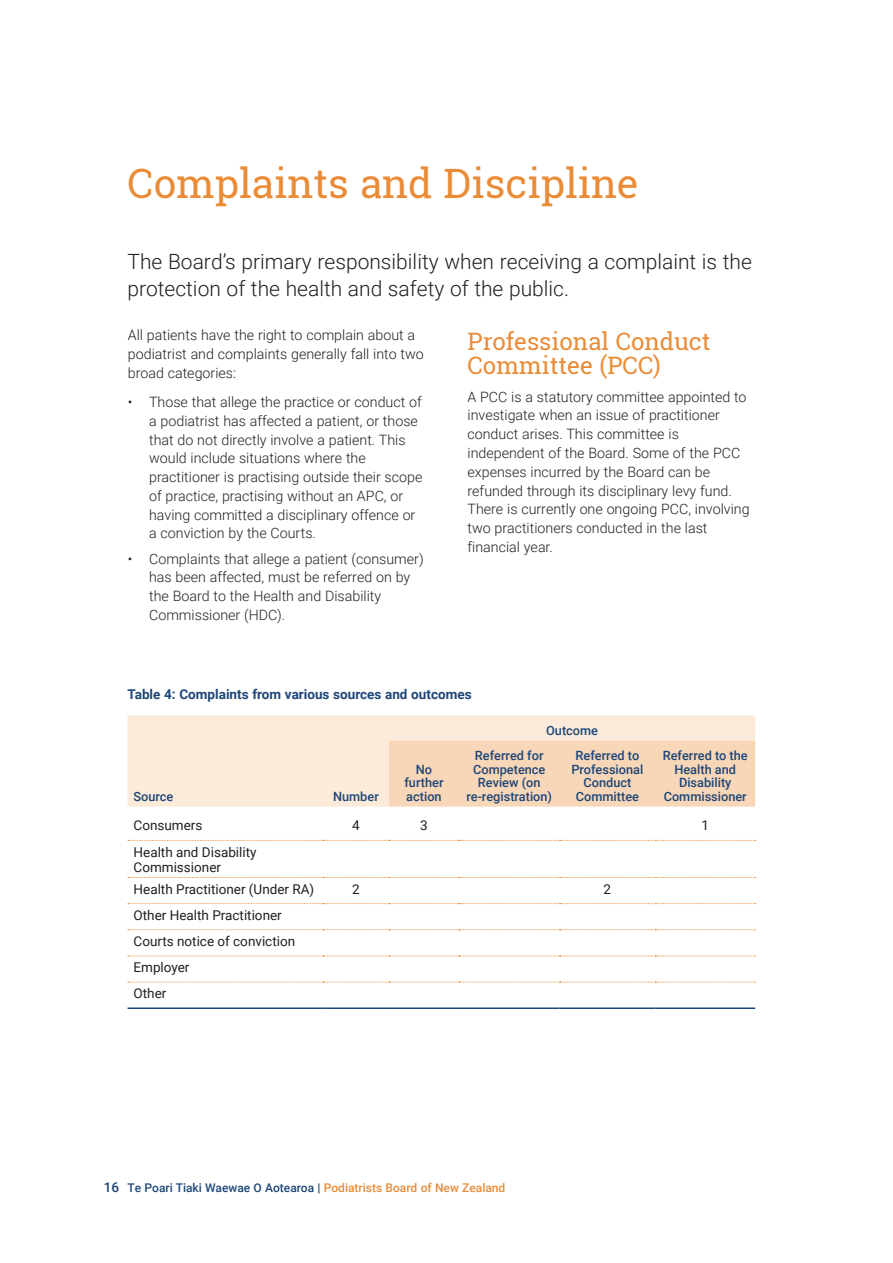
<style>
.page{position:relative;width:893px;height:1263px;background:#fff}
.page>*{position:absolute;margin:0;border:0;box-sizing:border-box;transform-origin:0 0}
.t1{font:40.5px "Roboto Slab";color:#ea8c37}
.t2{font:24px/24px "Roboto Slab";color:#ea8c37}
.t3{font:300 21px/27px "Roboto";color:#231f20}
.t4{font:300 14.25px/18.8px "Roboto";color:#231f20}
.t5{font:13.5px/26.1px "Roboto";color:#231f20}
.t6{font:700 13.5px "Roboto";color:#1e4677}
.t7{font:500 12.75px/13.5px "Roboto";color:#1e4677;text-align:center}
.t8{font:500 12px "Roboto";color:#ea8c37}
.s1{font-size:13.5px;color:#1e4677}
.s2{color:#1e4677}
.s3{font-weight:700;color:#1e4677}
</style>
<div class="page">
<div style="left:128px;top:715px;width:627px;height:92px;background:#fcebd9"></div>
<div style="left:389px;top:741px;width:366px;height:66px;background:#f8d7b8"></div>
<svg style="left:128px;top:877px;width:628px;height:1px"></svg>
<svg style="left:128px;top:903px;width:628px;height:1px"></svg>
<svg style="left:128px;top:929px;width:628px;height:1px"></svg>
<svg style="left:128px;top:955px;width:628px;height:1px"></svg>
<svg style="left:128px;top:982px;width:628px;height:1px"></svg>
<svg style="left:128px;top:840px;width:628px;height:1px"></svg>
<hr style="left:128px;top:1007px;width:195px;height:2px;background:#1e4677">
<hr style="left:323px;top:1007px;width:66px;height:2px;background:#1e4677">
<hr style="left:389px;top:1007px;width:70px;height:2px;background:#1e4677">
<hr style="left:459px;top:1007px;width:101px;height:2px;background:#1e4677">
<hr style="left:560px;top:1007px;width:95px;height:2px;background:#1e4677">
<hr style="left:655px;top:1007px;width:100px;height:2px;background:#1e4677">
<h1 class="t1" style="left:128px;top:155px;width:513px">Complaints and Discipline</h1>
<h3 class="t3" style="left:128px;top:247px;width:626px">The Board’s primary responsibility when receiving a complaint is the protection of the health and safety of the public.</h3>
<p class="t4" style="left:128px;top:325px;width:297px">All patients have the right to complain about a podiatrist and complaints generally fall into two broad categories:</p>
<p class="t4" style="left:149px;top:392px;width:275px;text-indent:-21px">• Those that allege the practice or conduct of a podiatrist has affected a patient, or those that do not directly involve a patient. This would include situations where the practitioner is practising outside their scope of practice, practising without an APC, or having committed a disciplinary offence or a conviction by the Courts.</p>
<p class="t4" style="left:149px;top:549px;width:276px;text-indent:-21px">• Complaints that allege a patient (consumer) has been affected, must be referred on by the Board to the Health and Disability Commissioner (HDC).</p>
<h2 class="t2" style="left:467px;top:329px;width:245px">Professional Conduct<br>Committee (PCC)</h2>
<p class="t4" style="left:467px;top:387px;width:284px">A PCC is a statutory committee appointed to investigate when an issue of practitioner conduct arises. This committee is independent of the Board. Some of the PCC expenses incurred by the Board can be refunded through its disciplinary levy fund.<br>There is currently one ongoing PCC, involving two practitioners conducted in the last financial year.</p>
<p class="t6" style="left:128px;top:684px;width:346px">Table 4: Complaints from various sources and outcomes</p>
<p class="t7" style="left:546px;top:723px;width:53px">Outcome</p>
<p class="t7" style="left:134px;top:789px;width:41px">Source</p>
<p class="t7" style="left:333px;top:789px;width:47px">Number</p>
<p class="t7" style="left:404px;top:762px;width:41px">No further action</p>
<p class="t7" style="left:466px;top:748px;width:87px">Referred for<br>Competence<br>Review (on re-registration)</p>
<p class="t7" style="left:571px;top:748px;width:73px">Referred to<br>Professional<br>Conduct<br>Committee</p>
<p class="t7" style="left:663px;top:748px;width:86px">Referred to the<br>Health and<br>Disability<br>Commissioner</p>
<p class="t5" style="left:134px;top:811px;width:70px">Consumers</p>
<p class="t5" style="left:352px;top:811px;width:9px">4</p>
<p class="t5" style="left:420px;top:811px;width:9px">3</p>
<p class="t5" style="left:701px;top:811px;width:9px">1</p>
<p class="t5" style="left:134px;top:844px;width:125px;line-height:15px">Health and Disability<br>Commissioner</p>
<p class="t5" style="left:134px;top:875px;width:182px">Health Practitioner (Under RA)</p>
<p class="t5" style="left:352px;top:875px;width:9px">2</p>
<p class="t5" style="left:604px;top:875px;width:9px">2</p>
<p class="t5" style="left:134px;top:901px;width:163px">Other Health Practitioner<br>Courts notice of conviction<br>Employer<br>Other</p>
<p class="t8" style="left:104px;top:1179px;width:403px"><span class="s1">16</span> <span class="s2">Te Poari Tiaki Waewae O Aotearoa</span> <span class="s3">|</span> Podiatrists Board of New Zealand</p>
</div>
